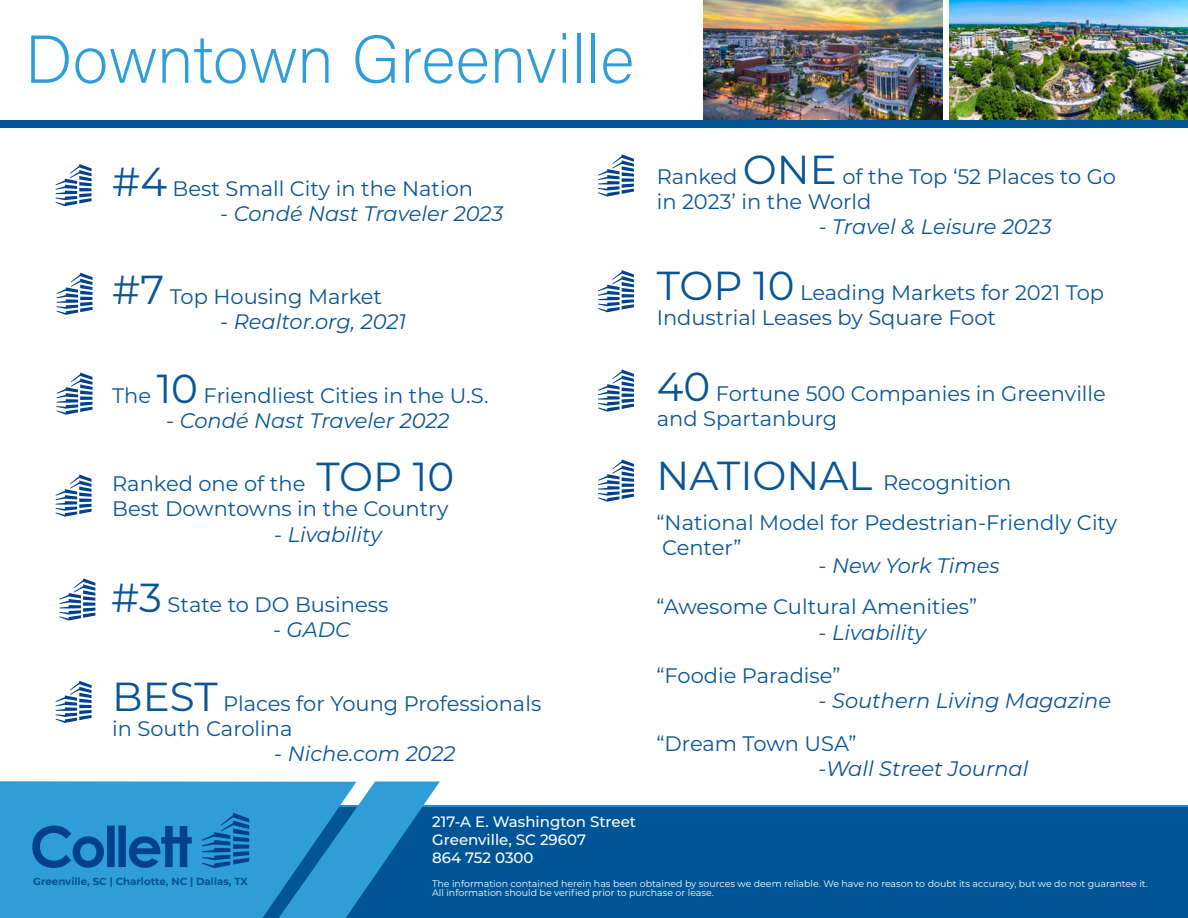
<style>
.page{position:relative;width:1188px;height:918px;background:#fff}
.page>*{position:absolute;margin:0;border:0;box-sizing:border-box;transform-origin:0 0}
.t1{font:67.5px "Acumin Variable Concept";color:#2f9dd8}
.t2{font:21px/25.2px "Montserrat";color:#0b5595}
.t3{font:italic 21px "Montserrat";color:#0b5595}
.t4{font:500 15px/18px "Montserrat";color:#fff}
.t5{font:700 10.2px "Montserrat";color:#005595}
.t6{font:9.45px "Montserrat";color:#fff}
.s1{font-size:40.5px}
.s2{font-style:normal}
</style>
<div class="page">
<img style="left:56px;top:164px;width:36px;height:42px">
<img style="left:598px;top:459px;width:36px;height:43px">
<img style="left:57px;top:273px;width:35px;height:42px">
<img style="left:598px;top:270px;width:36px;height:42px">
<img style="left:598px;top:369px;width:36px;height:43px">
<img style="left:56px;top:474px;width:36px;height:43px">
<img style="left:57px;top:372px;width:35px;height:43px">
<img style="left:60px;top:578px;width:35px;height:43px">
<img style="left:598px;top:154px;width:36px;height:43px">
<img style="left:56px;top:681px;width:36px;height:42px">
<img style="left:703px;top:0;width:239px;height:120px">
<div style="left:440px;top:805px;width:748px;height:113px;background:#005596"></div>
<svg style="left:0;top:781px;width:356px;height:137px;background:#2a92cf"></svg>
<svg style="left:279px;top:782px;width:161px;height:136px;background:#2385c1"></svg>
<img style="left:950px;top:0;width:238px;height:120px">
<div style="left:0;top:120px;width:1188px;height:7px;background:#005595"></div>
<p class="t1" style="left:25px;top:13px;width:611px">Downtown Greenville</p>
<p class="t2" style="left:112px;top:175px;width:362px"><span class="s1">#4</span> Best Small City in the Nation</p>
<p class="t3" style="left:220px;top:199px;width:285px"><span class="s2">-</span> Condé Nast Traveler 2023</p>
<p class="t2" style="left:112px;top:283px;width:271px"><span class="s1">#7</span> Top Housing Market</p>
<p class="t3" style="left:220px;top:307px;width:187px"><span class="s2">-</span> Realtor.org, 2021</p>
<p class="t2" style="left:112px;top:382px;width:378px">The <span class="s1">10</span> Friendliest Cities in the U.S.</p>
<p class="t3" style="left:166px;top:406px;width:285px"><span class="s2">-</span> Condé Nast Traveler 2022</p>
<p class="t2" style="left:112px;top:470px;width:344px">Ranked one of the <span class="s1">TOP 10<br></span>Best Downtowns in the Country</p>
<p class="t3" style="left:274px;top:520px;width:109px"><span class="s2">-</span> Livability</p>
<p class="t2" style="left:111px;top:591px;width:279px"><span class="s1">#3</span> State to DO Business</p>
<p class="t3" style="left:273px;top:615px;width:79px"><span class="s2">-</span> GADC</p>
<p class="t2" style="left:112px;top:690px;width:431px"><span class="s1">BEST</span> Places for Young Professionals in South Carolina</p>
<p class="t3" style="left:274px;top:739px;width:183px"><span class="s2">-</span> Niche.com 2022</p>
<p class="t4" style="left:432px;top:812px;width:205px">217-A E. Washington Street<br>Greenville, SC 29607</p>
<p class="t4" style="left:432px;top:848px;width:103px">864 752 0300</p>
<p class="t2" style="left:657px;top:163px;width:461px">Ranked <span class="s1">ONE</span> of the Top ‘52 Places to Go in 2023’ in the World</p>
<p class="t3" style="left:819px;top:212px;width:234px"><span class="s2">-</span> Travel &amp; Leisure 2023</p>
<p class="t2" style="left:657px;top:279px;width:449px"><span class="s1">TOP 10</span> Leading Markets for 2021 Top<br>Industrial Leases by Square Foot</p>
<p class="t2" style="left:657px;top:380px;width:451px"><span class="s1">40</span> Fortune 500 Companies in Greenville and Spartanburg</p>
<p class="t2" style="left:657px;top:469px;width:356px"><span class="s1">NATIONAL</span> Recognition</p>
<p class="t2" style="left:657px;top:509px;width:462px">“National Model for Pedestrian-Friendly City<br>Center”</p>
<p class="t3" style="left:819px;top:551px;width:183px"><span class="s2">-</span> New York Times</p>
<p class="t2" style="left:657px;top:594px;width:322px">“Awesome Cultural Amenities”</p>
<p class="t3" style="left:819px;top:618px;width:109px"><span class="s2">-</span> Livability</p>
<p class="t2" style="left:657px;top:662px;width:185px">“Foodie Paradise”</p>
<p class="t3" style="left:819px;top:686px;width:294px">- Southern Living Magazine</p>
<p class="t2" style="left:657px;top:730px;width:201px">“Dream Town USA”</p>
<p class="t3" style="left:819px;top:755px;width:211px">-Wall Street Journal</p>
<p class="t5" style="left:33px;top:874px;width:216px">Greenville, SC | Charlotte, NC | Dallas, TX</p>
<p class="t6" style="left:432px;top:877px;width:717px">The information contained herein has been obtained by sources we deem reliable. We have no reason to doubt its accuracy, but we do not guarantee it.</p>
<p class="t6" style="left:432px;top:886px;width:283px">All information should be verified prior to purchase or lease.</p>
</div>
